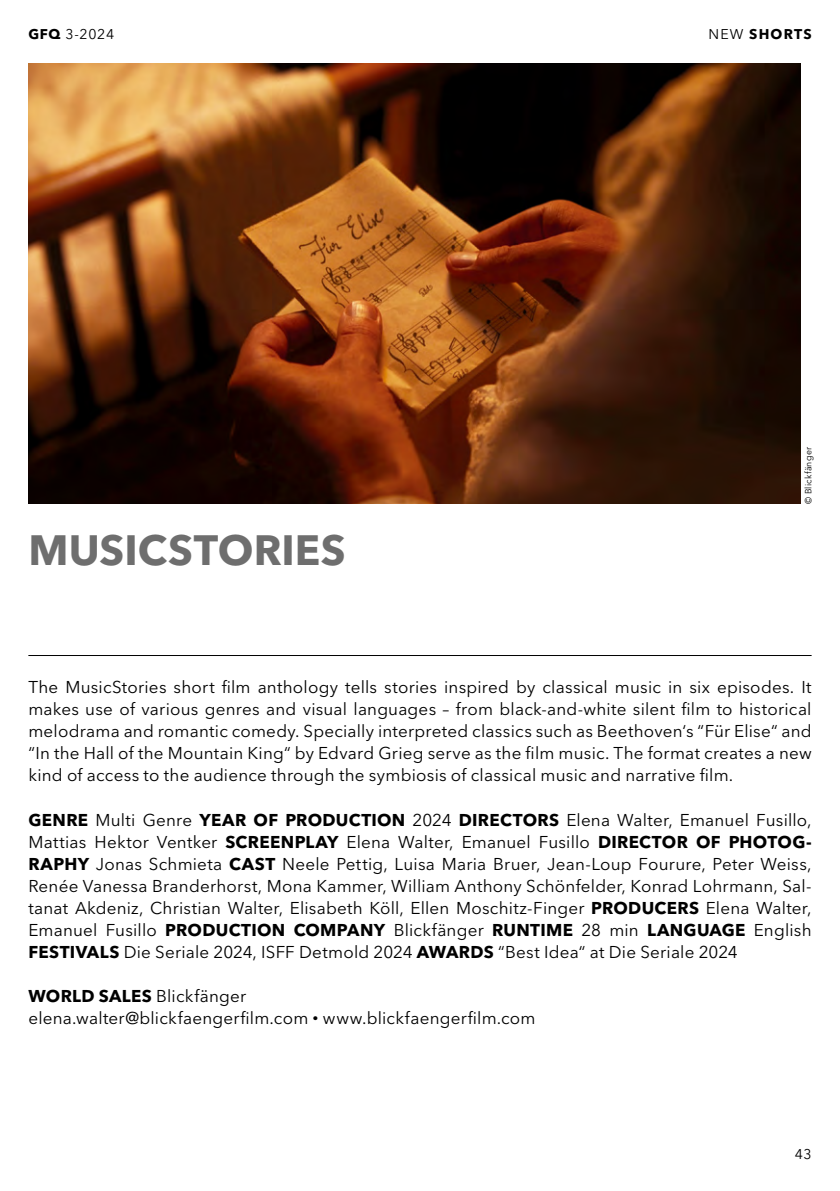
<style>
.page{position:relative;width:840px;height:1191px;background:#fff}
.page>*{position:absolute;margin:0;border:0;box-sizing:border-box;transform-origin:0 0}
.t1{font:700 42px "Avenir Next LT Pro";color:#6e6e6e}
.t2{font:17px/22px "Avenir Next LT Pro";letter-spacing:.01em;color:#000;text-align:justify}
.t3{font:14px "Avenir Next LT Pro";letter-spacing:.05em;color:#000}
.t4{font:700 14px "Avenir Next LT Pro";letter-spacing:.085em;color:#000}
.t5{font:9px "Avenir Next LT Pro";letter-spacing:.025em;color:#000}
.s1{font-weight:700}
.s2{font-weight:400}
.s3{font-weight:700;font-size:20px}
</style>
<div class="page">
<hr style="left:28px;top:655px;width:783px;height:1px;background:#000">
<img style="left:28px;top:64px;width:771px;height:439px">
<p class="t3" style="left:28px;top:25px;width:87px"><span class="s1">GFQ</span> 3-2024</p>
<p class="t4" style="left:708px;top:25px;width:105px"><span class="s2">NEW</span> SHORTS</p>
<h1 class="t1" style="left:28px;top:524px;width:319px">MUSICSTORIES</h1>
<p class="t5" style="left:802px;top:503px;width:58px;rotate:-90deg">© Blickfänger</p>
<p class="t2" style="left:28px;top:676px;width:784px">The MusicStories short film anthology tells stories inspired by classical music in six episodes. It makes use of various genres and visual languages – from black-and-white silent film to historical melodrama and romantic comedy. Specially interpreted classics such as Beethoven‘s “Für Elise“ and “In the Hall of the Mountain King“ by Edvard Grieg serve as the film music. The format creates a new kind of access to the audience through the symbiosis of classical music and narrative film.</p>
<p class="t2" style="left:28px;top:808px;width:784px"><span class="s1">GENRE</span> Multi Genre <span class="s1">YEAR OF PRODUCTION</span> 2024 <span class="s1">DIRECTORS</span> Elena Walter, Emanuel Fusillo, Mattias Hektor Ventker <span class="s1">SCREENPLAY</span> Elena Walter, Emanuel Fusillo <span class="s1">DIRECTOR OF PHOTOG-RAPHY</span> Jonas Schmieta <span class="s1">CAST</span> Neele Pettig, Luisa Maria Bruer, Jean-Loup Fourure, Peter Weiss, Renée Vanessa Branderhorst, Mona Kammer, William Anthony Schönfelder, Konrad Lohrmann, Sal&shy;tanat Akdeniz, Christian Walter, Elisabeth Köll, Ellen Moschitz-Finger <span class="s1">PRODUCERS</span> Elena Walter, Emanuel Fusillo <span class="s1">PRODUCTION COMPANY</span> Blickfänger <span class="s1">RUNTIME</span> 28 min <span class="s1">LANGUAGE</span> English <span class="s1">FESTIVALS</span> Die Seriale 2024, ISFF Detmold 2024 <span class="s1">AWARDS</span> “Best Idea“ at Die Seriale 2024</p>
<p class="t2" style="left:28px;top:984px;width:508px"><span class="s1">WORLD SALES</span> Blickfänger<br>elena.walter@blickfaengerfilm.com <span class="s3">·</span> www.blickfaengerfilm.com</p>
<p class="t3" style="left:794px;top:1145px;width:18px">43</p>
</div>
